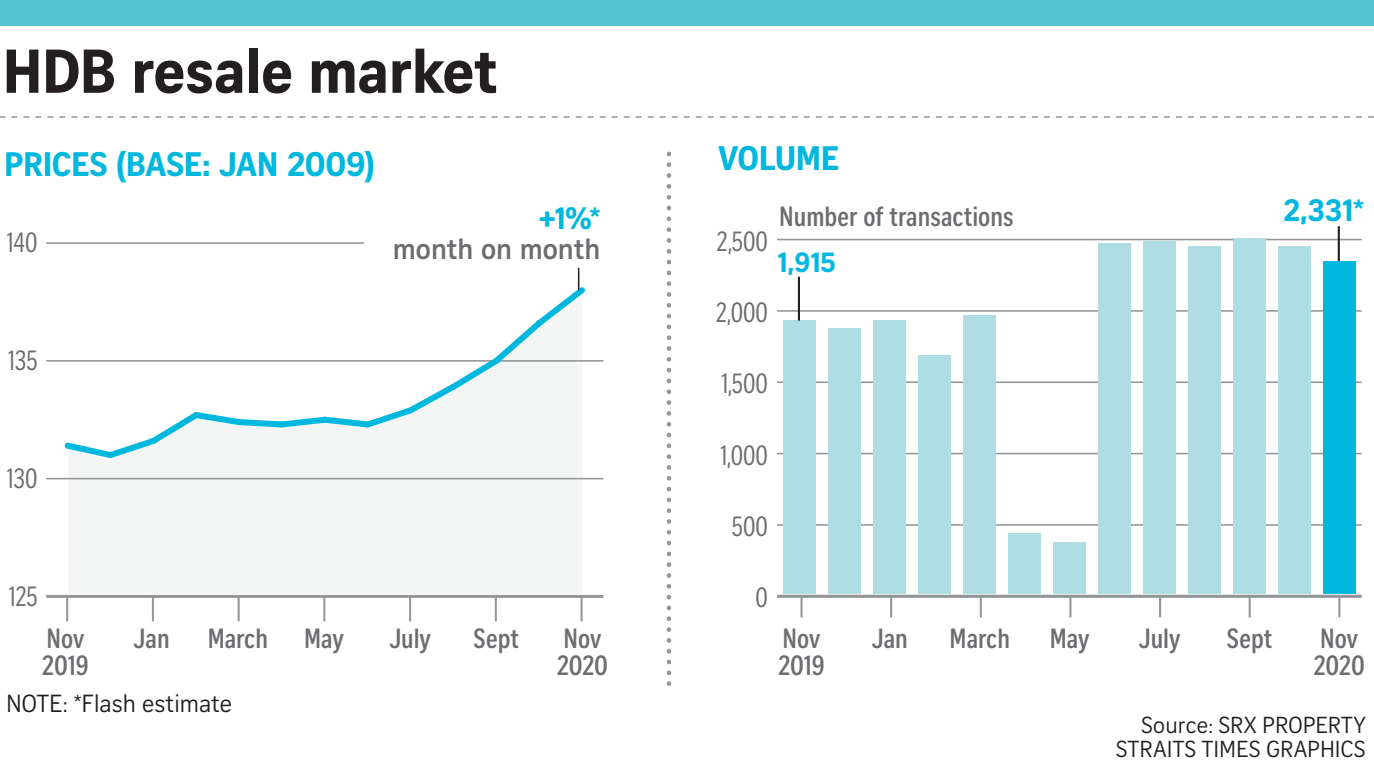
<style>
.page{position:relative;width:1374px;height:766px;background:#fff}
.page>*{position:absolute;margin:0;border:0;box-sizing:border-box;transform-origin:0 0}
.t1{font:700 60px "Curator Serp Text";letter-spacing:-.01em;color:#231f20}
.t2{font:33px "Curator Head ST Bold";letter-spacing:-.01em;color:#00b8de}
.t3{font:30px "Curator Head ST Bold";color:#00b8de}
.t4{font:700 28.5px "Curator Head ST Semi";color:#6c6d70}
.t5{font:700 27px/27px "Curator Head Cond ST Semi";color:#6c6d70}
.t6{font:27px "Curator Head Cond ST Regular";color:#6c6d70;scale:.92 1}
.t7{font:27px "Curator Head ST Bold";color:#00b8de}
.t8{font:24px "Curator Serp Text";color:#231f20}
.t9{font:22.5px/24px "Curator Serp Text";letter-spacing:.01em;color:#231f20;text-align:right}
</style>
<div class="page">
<div style="left:0;top:0;width:1373px;height:26px;background:#54c5cf"></div>
<svg style="left:0;top:116px;width:1373px;height:2px"></svg>
<svg style="left:666px;top:154px;width:5px;height:532px"></svg>
<hr style="left:1338px;top:597px;width:2px;height:20px;background:#939598">
<hr style="left:800px;top:597px;width:2px;height:20px;background:#939598">
<hr style="left:1159px;top:597px;width:2px;height:20px;background:#939598">
<hr style="left:1248px;top:597px;width:2px;height:20px;background:#939598">
<hr style="left:890px;top:597px;width:2px;height:20px;background:#939598">
<hr style="left:979px;top:597px;width:2px;height:20px;background:#939598">
<hr style="left:1069px;top:597px;width:2px;height:20px;background:#939598">
<svg style="left:1282px;top:231px;width:72px;height:11px"></svg>
<hr style="left:777px;top:594px;width:584px;height:3px;background:#939598">
<hr style="left:777px;top:524px;width:584px;height:1px;background:#939598">
<hr style="left:777px;top:452px;width:584px;height:2px;background:#939598">
<hr style="left:777px;top:381px;width:584px;height:2px;background:#939598">
<hr style="left:777px;top:310px;width:584px;height:1px;background:#939598">
<hr style="left:777px;top:239px;width:584px;height:1px;background:#939598">
<div style="left:783px;top:320px;width:32px;height:273px;background:#aedee4"></div>
<div style="left:828px;top:329px;width:32px;height:264px;background:#aedee4"></div>
<div style="left:873px;top:320px;width:32px;height:273px;background:#aedee4"></div>
<div style="left:918px;top:356px;width:32px;height:237px;background:#aedee4"></div>
<div style="left:963px;top:316px;width:32px;height:277px;background:#aedee4"></div>
<div style="left:1008px;top:533px;width:32px;height:60px;background:#aedee4"></div>
<div style="left:1053px;top:542px;width:32px;height:51px;background:#aedee4"></div>
<div style="left:1098px;top:244px;width:32px;height:349px;background:#aedee4"></div>
<div style="left:1143px;top:241px;width:32px;height:352px;background:#aedee4"></div>
<div style="left:1188px;top:246px;width:32px;height:347px;background:#aedee4"></div>
<div style="left:1233px;top:239px;width:32px;height:354px;background:#aedee4"></div>
<div style="left:1278px;top:246px;width:32px;height:347px;background:#aedee4"></div>
<div style="left:1322px;top:261px;width:33px;height:332px;background:#00b8de"></div>
<hr style="left:1337px;top:226px;width:2px;height:35px;background:#231f20">
<hr style="left:798px;top:276px;width:2px;height:44px;background:#231f20">
<div style="left:69px;top:462px;width:513px;height:131px;background:#f3f6f4"></div>
<hr style="left:66px;top:596px;width:2px;height:25px;background:#939598">
<hr style="left:152px;top:596px;width:2px;height:25px;background:#939598">
<hr style="left:238px;top:596px;width:2px;height:25px;background:#939598">
<hr style="left:323px;top:596px;width:2px;height:25px;background:#939598">
<hr style="left:409px;top:596px;width:2px;height:25px;background:#939598">
<hr style="left:495px;top:596px;width:2px;height:25px;background:#939598">
<hr style="left:580px;top:596px;width:2px;height:25px;background:#939598">
<hr style="left:46px;top:594px;width:557px;height:3px;background:#939598">
<hr style="left:46px;top:477px;width:557px;height:2px;background:#939598">
<hr style="left:46px;top:360px;width:557px;height:1px;background:#939598">
<hr style="left:46px;top:242px;width:557px;height:2px;background:#939598">
<svg style="left:60px;top:268px;width:530px;height:194px"></svg>
<div style="left:364px;top:210px;width:250px;height:45px;background:#fff"></div>
<h1 class="t1" style="left:3px;top:35px;width:497px">HDB resale market</h1>
<p class="t2" style="left:4px;top:144px;width:372px">PRICES (BASE: JAN 2009)</p>
<p class="t6" style="left:7px;top:228px;width:35px">140</p>
<p class="t3" style="left:539px;top:199px;width:63px">+1%*</p>
<p class="t4" style="left:393px;top:232px;width:209px">month on month</p>
<p class="t6" style="left:8px;top:346px;width:33px">135</p>
<p class="t6" style="left:7px;top:463px;width:35px">130</p>
<p class="t6" style="left:9px;top:581px;width:33px">125</p>
<p class="t5" style="left:46px;top:624px;width:39px">Nov</p>
<p class="t5" style="left:304px;top:624px;width:41px">May</p>
<p class="t5" style="left:389px;top:624px;width:43px">July</p>
<p class="t5" style="left:473px;top:624px;width:47px">Sept</p>
<p class="t5" style="left:42px;top:651px;width:48px">2019</p>
<p class="t5" style="left:134px;top:624px;width:38px">Jan</p>
<p class="t5" style="left:208px;top:624px;width:62px">March</p>
<p class="t8" style="left:6px;top:689px;width:227px">NOTE: *Flash estimate</p>
<p class="t5" style="left:557px;top:624px;width:53px">Nov<br>2020</p>
<p class="t2" style="left:718px;top:138px;width:122px">VOLUME</p>
<p class="t5" style="left:779px;top:203px;width:236px">Number of transactions</p>
<p class="t3" style="left:1283px;top:192px;width:82px">2,331*</p>
<p class="t7" style="left:777px;top:245px;width:60px">1,915</p>
<p class="t6" style="left:717px;top:226px;width:57px">2,500</p>
<p class="t6" style="left:716px;top:298px;width:58px">2,000</p>
<p class="t6" style="left:721px;top:369px;width:52px">1,500</p>
<p class="t6" style="left:720px;top:440px;width:53px">1,000</p>
<p class="t6" style="left:732px;top:511px;width:41px">500</p>
<p class="t6" style="left:755px;top:583px;width:15px">0</p>
<p class="t5" style="left:782px;top:624px;width:39px">Nov</p>
<p class="t5" style="left:1049px;top:624px;width:41px">May</p>
<p class="t5" style="left:1138px;top:624px;width:43px">July</p>
<p class="t5" style="left:1226px;top:624px;width:47px">Sept</p>
<p class="t5" style="left:778px;top:651px;width:48px">2019</p>
<p class="t5" style="left:871px;top:624px;width:38px">Jan</p>
<p class="t5" style="left:949px;top:624px;width:62px">March</p>
<p class="t5" style="left:1313px;top:624px;width:53px">Nov<br>2020</p>
<p class="t9" style="left:1116px;top:712px;width:251px">Source: SRX PROPERTY<br>STRAITS TIMES GRAPHICS</p>
</div>
